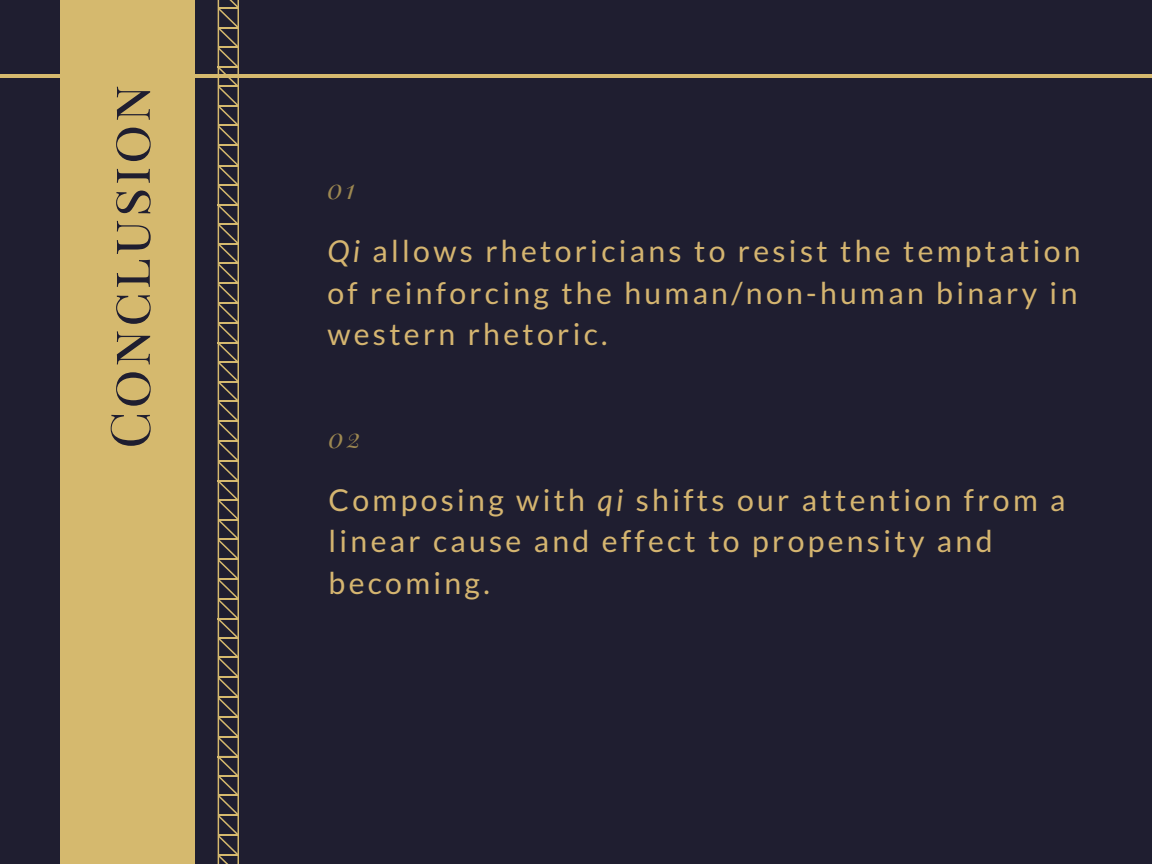
<style>
.page{position:relative;width:1152px;height:864px;background:#1f1e30}
.page>*{position:absolute;margin:0;border:0;box-sizing:border-box;transform-origin:0 0}
.t1{font:54.3px "Playfair Display SC";letter-spacing:.05em;color:#1f1e30}
.t2{font:30.15px/41.7px "Lato";letter-spacing:.11em;color:#d5b570;text-align:justify}
.t3{font:italic 27.15px "Playfair Display";color:#9d8851}
.s1{font-style:italic}
</style>
<div class="page">
<hr style="left:0;top:74px;width:1152px;height:4px;background:#d5b96e">
<svg style="left:218px;top:0;width:20px;height:864px"></svg>
<div style="left:60px;top:0;width:135px;height:864px;background:#d5b96e"></div>
<h1 class="t1" style="left:91px;top:449px;width:365px;rotate:-90deg">Conclusion</h1>
<p class="t3" style="left:327px;top:170px;width:29px">01</p>
<p class="t2" style="left:327px;top:230px;width:755px"><span class="s1">Qi</span> allows rhetoricians to resist the temptation of reinforcing the human/non-human binary in western rhetoric.</p>
<p class="t3" style="left:328px;top:418px;width:34px">02</p>
<p class="t2" style="left:328px;top:478px;width:739px;text-align:left">Composing with <span class="s1">qi</span> shifts our attention from a linear cause and effect to propensity and becoming.</p>
</div>
